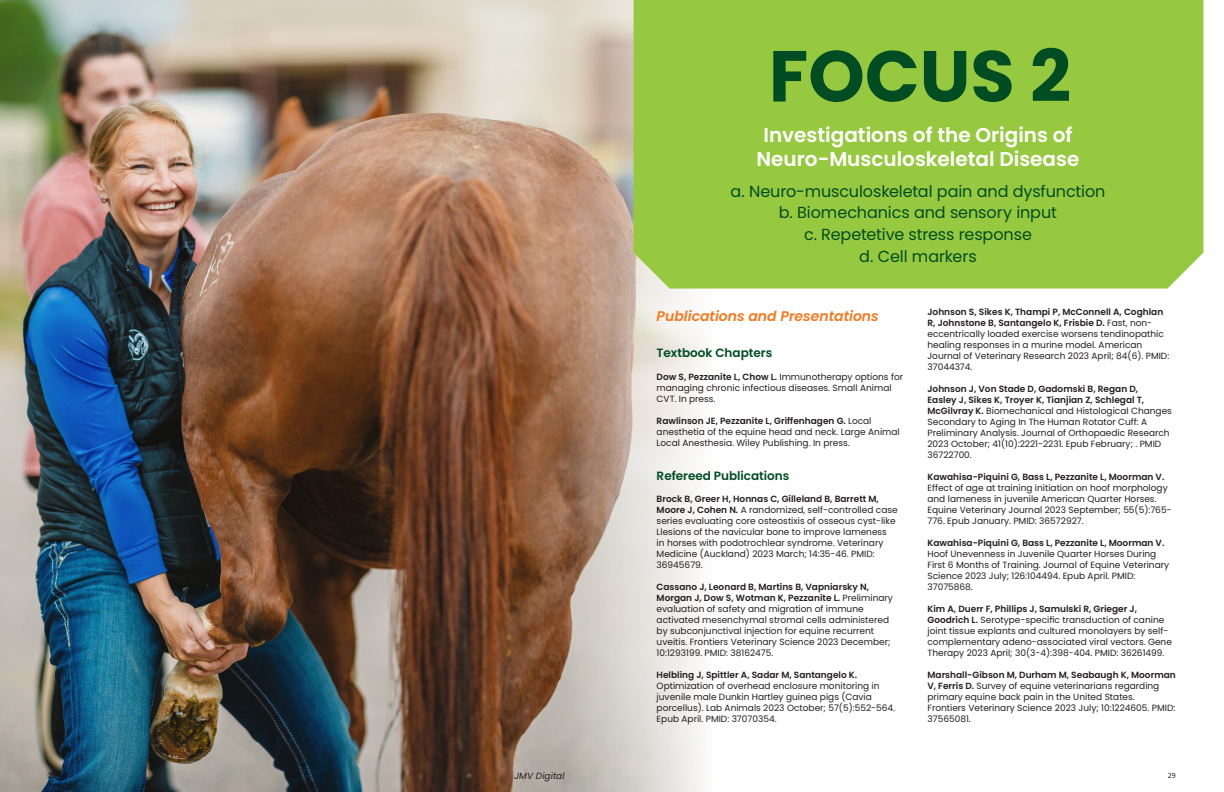
<style>
.page{position:relative;width:1224px;height:792px;background:#fff}
.page>*{position:absolute;margin:0;border:0;box-sizing:border-box;transform-origin:0 0}
._72_Slogan_black_R_Bebas_Neue{font:700 72px "Poppins";color:#004c23}
._35_Content_black_Titillium_Web{font:600 20px/24px "Poppins";color:#fff;text-align:center}
._8_Content_black_Source_Sans_Pro{font:16px "Poppins";letter-spacing:-.005em;color:#004c23}
._6_Content_black_C_Source_Sans_Pro{font:italic 600 14px "Poppins";color:#f47921}
._6_Content_black_C_Source_Sans_Pro-2{font:600 12px "Poppins";color:#004c23}
._6_Content_black_C_Source_Sans_Pro-3{font:9px/11px "Poppins";color:#231f20}
.t1{font:italic 9px "Poppins";letter-spacing:.01em;color:#231f20}
._8_Content_black_Source_Sans_Pro-2{font:8px "Source Sans Pro";color:#231f20}
._8_Content_black_R_Source_Sans_Pro{font:8px "Source Sans Pro";color:#231f20}
.s1{font-weight:600}
</style>
<div class="page">
<img style="left:0;top:0;width:703px;height:792px">
<div style="left:634px;top:0;width:569px;height:289px;background:#96c93f"></div>
<p class="_72_Slogan_black_R_Bebas_Neue" style="left:769px;top:35px;width:304px">FOCUS 2</p>
<p class="_35_Content_black_Titillium_Web" style="left:757px;top:123px;width:324px">Investigations of the Origins of<br>Neuro-Musculoskeletal Disease</p>
<p class="_8_Content_black_Source_Sans_Pro" style="left:731px;top:182px;width:376px">a. Neuro-musculoskeletal pain and dysfunction</p>
<p class="_8_Content_black_Source_Sans_Pro" style="left:779px;top:203px;width:280px">b. Biomechanics and sensory input</p>
<p class="_8_Content_black_Source_Sans_Pro" style="left:804px;top:225px;width:229px">c. Repetetive stress response</p>
<p class="_8_Content_black_Source_Sans_Pro" style="left:859px;top:247px;width:119px">d. Cell markers</p>
<p class="_6_Content_black_C_Source_Sans_Pro" style="left:657px;top:308px;width:224px">Publications and Presentations</p>
<p class="_6_Content_black_C_Source_Sans_Pro-2" style="left:657px;top:346px;width:117px">Textbook Chapters</p>
<p class="_6_Content_black_C_Source_Sans_Pro-3" style="left:657px;top:371px;width:248px"><span class="s1">Dow S, Pezzanite L, Chow L.</span> Immunotherapy options for managing chronic infectious diseases. Small Animal<br>CVT. In press.</p>
<p class="_6_Content_black_C_Source_Sans_Pro-3" style="left:657px;top:415px;width:245px"><span class="s1">Rawlinson JE, Pezzanite L, Griffenhagen G.</span> Local anesthetia of the equine head and neck. Large Animal<br>Local Anesthesia. Wiley Publishing. In press.</p>
<p class="_6_Content_black_C_Source_Sans_Pro-2" style="left:657px;top:469px;width:134px">Refereed Publications</p>
<p class="_6_Content_black_C_Source_Sans_Pro-3" style="left:657px;top:493px;width:243px"><span class="s1">Brock B, Greer H, Honnas C, Gilleland B, Barrett M, Moore J, Cohen N.</span> A randomized, self-controlled case series evaluating core osteostixis of osseous cyst-like Llesions of the navicular bone to improve lameness<br>in horses with podotrochlear syndrome. Veterinary Medicine (Auckland) 2023 March; 14:35-46. PMID:<br>36945679.</p>
<p class="_6_Content_black_C_Source_Sans_Pro-3" style="left:657px;top:581px;width:238px"><span class="s1">Cassano J, Leonard B, Martins B, Vapniarsky N, Morgan J, Dow S, Wotman K, Pezzanite L.</span> Preliminary evaluation of safety and migration of immune activated mesenchymal stromal cells administered by subconjunctival injection for equine recurrent uveitis. Frontiers Veterinary Science 2023 December; 10:1293199. PMID: 38162475.</p>
<p class="_6_Content_black_C_Source_Sans_Pro-3" style="left:657px;top:669px;width:240px"><span class="s1">Helbling J, Spittler A, Sadar M, Santangelo K.<br></span>Optimization of overhead enclosure monitoring in juvenile male Dunkin Hartley guinea pigs (Cavia porcellus). Lab Animals 2023 October; 57(5):552-564.<br>Epub April. PMID: 37070354.</p>
<p class="_6_Content_black_C_Source_Sans_Pro-3" style="left:927px;top:307px;width:243px"><span class="s1">Johnson S, Sikes K, Thampi P, McConnell A, Coghlan R, Johnstone B, Santangelo K, Frisbie D.</span> Fast, non&shy;eccentrically loaded exercise worsens tendinopathic healing responses in a murine model. American Journal of Veterinary Research 2023 April; 84(6). PMID:<br>37044374.</p>
<p class="_6_Content_black_C_Source_Sans_Pro-3" style="left:927px;top:384px;width:246px"><span class="s1">Johnson J, Von Stade D, Gadomski B, Regan D,<br>Easley J, Sikes K, Troyer K, Tianjian Z, Schlegal T, McGilvray K.</span> Biomechanical and Histological Changes Secondary to Aging In The Human Rotator Cuff: A Preliminary Analysis. Journal of Orthopaedic Research 2023 October; 41(10):2221-2231. Epub February; . PMID 36722700.</p>
<p class="_6_Content_black_C_Source_Sans_Pro-3" style="left:927px;top:472px;width:246px"><span class="s1">Kawahisa-Piquini G, Bass L, Pezzanite L, Moorman V.<br></span>Effect of age at training initiation on hoof morphology and lameness in juvenile American Quarter Horses.<br>Equine Veterinary Journal 2023 September; 55(5):765- 776. Epub January. PMID: 36572927.</p>
<p class="_6_Content_black_C_Source_Sans_Pro-3" style="left:927px;top:538px;width:243px"><span class="s1">Kawahisa-Piquini G, Bass L, Pezzanite L, Moorman V.<br></span>Hoof Unevenness in Juvenile Quarter Horses During First 6 Months of Training. Journal of Equine Veterinary Science 2023 July; 126:104494. Epub April. PMID:<br>37075868.</p>
<p class="_6_Content_black_C_Source_Sans_Pro-3" style="left:927px;top:604px;width:246px"><span class="s1">Kim A, Duerr F, Phillips J, Samulski R, Grieger J, Goodrich L.</span> Serotype-specific transduction of canine joint tissue explants and cultured monolayers by self&shy;complementary adeno-associated viral vectors. Gene Therapy 2023 April; 30(3-4):398-404. PMID: 36261499.</p>
<p class="_6_Content_black_C_Source_Sans_Pro-3" style="left:927px;top:670px;width:250px"><span class="s1">Marshall-Gibson M, Durham M, Seabaugh K, Moorman V, Ferris D.</span> Survey of equine veterinarians regarding primary equine back pain in the United States.<br>Frontiers Veterinary Science 2023 July; 10:1224605. PMID:<br>37565081.</p>
<p class="_8_Content_black_Source_Sans_Pro-2" style="left:48px;top:770px;width:10px">28</p>
<p class="t1" style="left:514px;top:770px;width:52px">JMV Digital</p>
<p class="_8_Content_black_R_Source_Sans_Pro" style="left:1168px;top:770px;width:10px">29</p>
</div>
